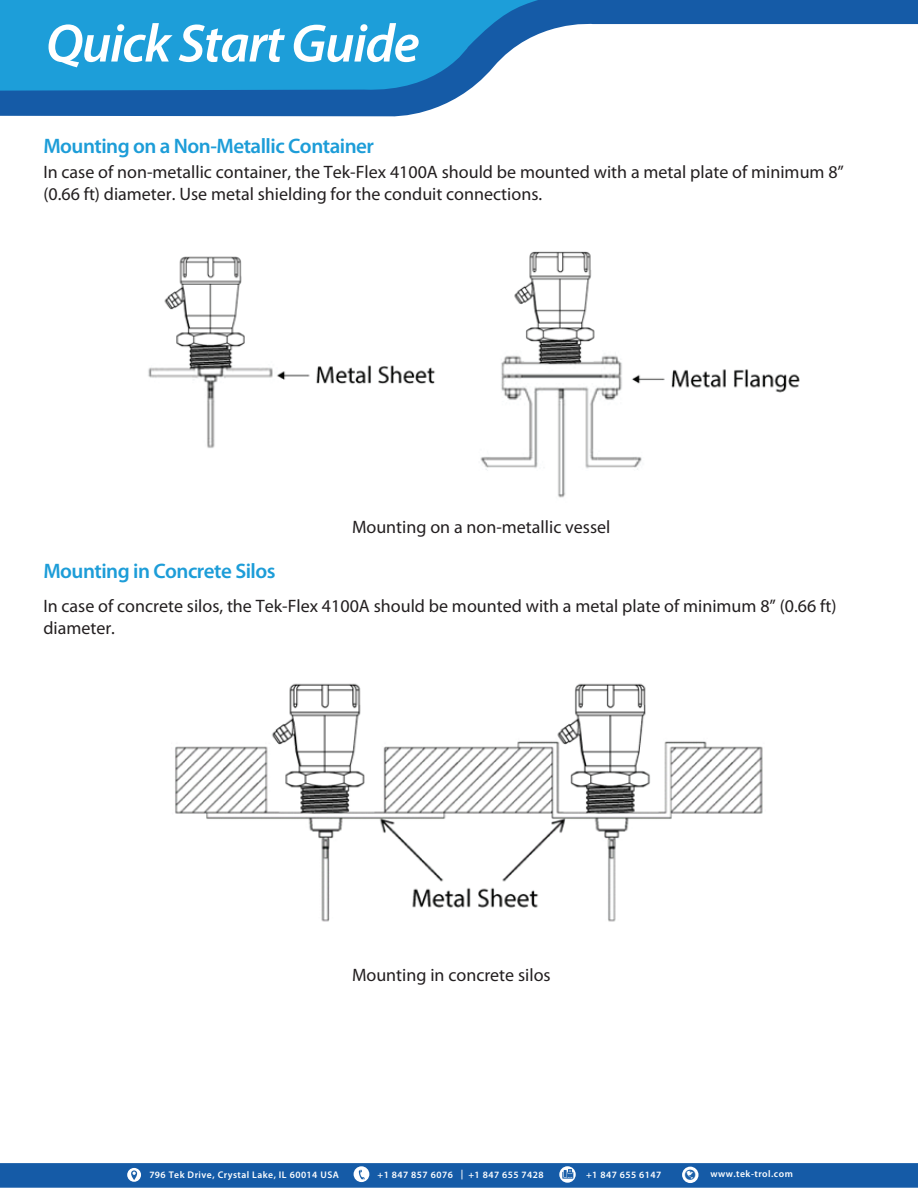
<style>
.page{position:relative;width:918px;height:1188px;background:#fff}
.page>*{position:absolute;margin:0;border:0;box-sizing:border-box;transform-origin:0 0}
.t1{font:italic 600 54.15px "Myriad Pro";letter-spacing:-.025em;color:#fff}
.t2{font:italic 600 42px "Myriad Pro";letter-spacing:-.025em;color:#fff}
.t3{font:600 21px "Myriad Pro";letter-spacing:-.025em;color:#1d9dd8}
.t4{font:18px/21.6px "Myriad Pro";color:#231f20}
.t5{font:600 9.6px "Myriad Pro";letter-spacing:.05em;color:#fff}
</style>
<div class="page">
<svg style="left:0;top:0;width:918px;height:117px"></svg>
<svg style="left:0;top:0;width:540px;height:92px;background:#259bd5"></svg>
<svg style="left:0;top:1163px;width:918px;height:25px;background:#185da8"></svg>
<div style="left:127px;top:1168px;width:14px;height:14px;background:#fff;border-radius:50%"></div>
<svg style="left:131px;top:1170px;width:6px;height:10px"></svg>
<svg style="left:132px;top:1172px;width:4px;height:3px"></svg>
<svg style="left:559px;top:1166px;width:17px;height:17px"></svg>
<div style="left:354px;top:1166px;width:15px;height:16px;background:#fff;border-radius:50%"></div>
<svg style="left:359px;top:1170px;width:6px;height:10px"></svg>
<svg style="left:562px;top:1169px;width:11px;height:10px"></svg>
<svg style="left:682px;top:1167px;width:17px;height:16px"></svg>
<img style="left:148px;top:251px;width:652px;height:247px">
<img style="left:175px;top:683px;width:588px;height:239px">
<svg style="left:685px;top:1170px;width:11px;height:10px"></svg>
<h2 class="t2" style="left:133px;top:6px;width:291px">Quick Start Guide</h2>
<h1 class="t1" style="left:46px;top:9px;width:375px">Quick Start Guide</h1>
<p class="t3" style="left:43px;top:132px;width:332px">Mounting on a Non-Metallic Container</p>
<p class="t4" style="left:43px;top:161px;width:802px">In case of non-metallic container, the Tek-Flex 4100A should be mounted with a metal plate of minimum 8” (0.66 ft) diameter. Use metal shielding for the conduit connections.</p>
<p class="t4" style="left:352px;top:516px;width:260px">Mounting on a non-metallic vessel</p>
<p class="t3" style="left:43px;top:558px;width:234px">Mounting in Concrete Silos</p>
<p class="t4" style="left:43px;top:595px;width:795px">In case of concrete silos, the Tek-Flex 4100A should be mounted with a metal plate of minimum 8” (0.66 ft) diameter.</p>
<p class="t4" style="left:352px;top:964px;width:200px">Mounting in concrete silos</p>
<p class="t5" style="left:149px;top:1168px;width:191px">796 Tek Drive, Crystal Lake, IL 60014 USA</p>
<p class="t5" style="left:377px;top:1169px;width:168px">+1 847 857 6076 | +1 847 655 7428</p>
<p class="t5" style="left:586px;top:1169px;width:77px">+1 847 655 6147</p>
<p class="t5" style="left:710px;top:1168px;width:84px">www.tek-trol.com</p>
</div>
